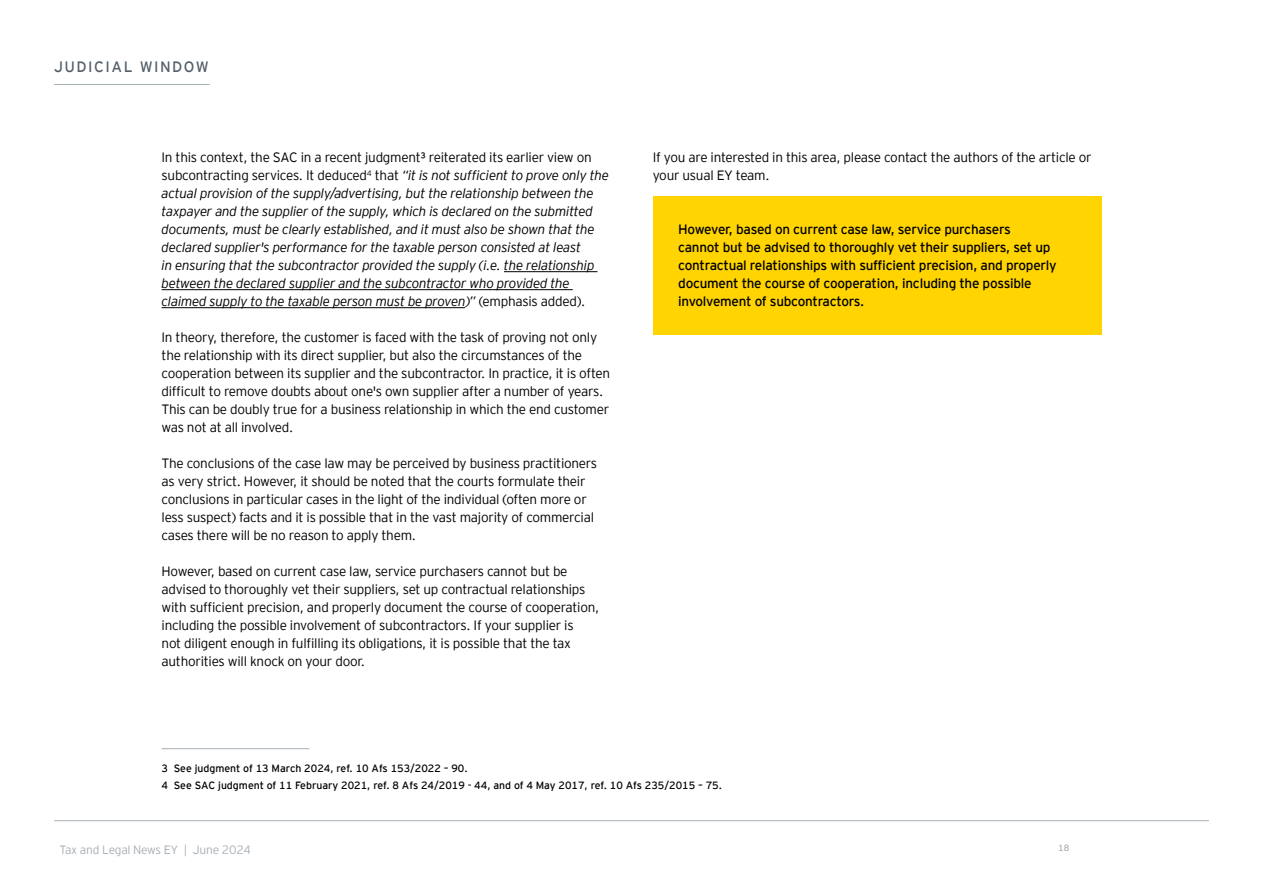
<style>
.page{position:relative;width:1263px;height:893px;background:#fff}
.page>*{position:absolute;margin:0;border:0;box-sizing:border-box;transform-origin:0 0}
.t1{font:15px "EY Interstate";letter-spacing:.1em;color:#54606b}
.t2{font:300 13.5px/18px "EY Interstate";letter-spacing:-.02em;color:#000}
.t3{font:italic 300 13.5px/18px "EY Interstate";letter-spacing:-.02em;color:#000}
.t4{font:13.5px/18px "EY Interstate";letter-spacing:-.02em;color:#000}
.t5{font:300 12px "EY Interstate";letter-spacing:-.02em;color:#a7afb5}
.t6{font:10.5px/16.5px "EY Interstate";color:#000}
.t7{font:9px "EY Interstate";color:#a7afb5}
.s1{font-style:normal}
</style>
<div class="page">
<hr style="left:54px;top:820px;width:1155px;height:1px;background:#a7afb5">
<hr style="left:504px;top:271px;width:93px;height:1px;background:#000">
<hr style="left:162px;top:289px;width:411px;height:1px;background:#000">
<hr style="left:162px;top:307px;width:303px;height:1px;background:#000">
<div style="left:653px;top:197px;width:448px;height:138px;background:#ffd400"></div>
<hr style="left:54px;top:84px;width:156px;height:1px;background:#a7afb5">
<hr style="left:162px;top:748px;width:147px;height:1px;background:#a7afb5">
<p class="t1" style="left:54px;top:56px;width:156px">JUDICIAL WINDOW</p>
<p class="t3" style="left:162px;top:147px;width:449px"><span class="s1">In this context, the SAC in a recent judgment3 reiterated its earlier view on subcontracting services. It deduced</span><sup>4</sup> <span class="s1">that</span> “it is not sufficient to prove only the actual provision of the supply/advertising, but the relationship between the taxpayer and the supplier of the supply, which is declared on the submitted documents, must be clearly established, and it must also be shown that the declared supplier's performance for the taxable person consisted at least<br>in ensuring that the subcontractor provided the supply (i.e. the relationship between the declared supplier and the subcontractor who provided the claimed supply to the taxable person must be proven)” <span class="s1">(emphasis added).</span></p>
<p class="t2" style="left:162px;top:327px;width:450px">In theory, therefore, the customer is faced with the task of proving not only the relationship with its direct supplier, but also the circumstances of the cooperation between its supplier and the subcontractor. In practice, it is often difficult to remove doubts about one's own supplier after a number of years.<br>This can be doubly true for a business relationship in which the end customer was not at all involved.</p>
<p class="t2" style="left:162px;top:453px;width:437px">The conclusions of the case law may be perceived by business practitioners as very strict. However, it should be noted that the courts formulate their conclusions in particular cases in the light of the individual (often more or less suspect) facts and it is possible that in the vast majority of commercial cases there will be no reason to apply them.</p>
<p class="t2" style="left:162px;top:561px;width:439px">However, based on current case law, service purchasers cannot but be advised to thoroughly vet their suppliers, set up contractual relationships with sufficient precision, and properly document the course of cooperation, including the possible involvement of subcontractors. If your supplier is<br>not diligent enough in fulfilling its obligations, it is possible that the tax authorities will knock on your door.</p>
<p class="t2" style="left:653px;top:147px;width:440px">If you are interested in this area, please contact the authors of the article or your usual EY team.</p>
<p class="t4" style="left:678px;top:219px;width:380px">However, based on current case law, service purchasers<br>cannot but be advised to thoroughly vet their suppliers, set up contractual relationships with sufficient precision, and properly document the course of cooperation, including the possible involvement of subcontractors.</p>
<p class="t6" style="left:162px;top:760px;width:562px">3 See judgment of 13 March 2024, ref. 10 Afs 153/2022 – 90.<br>4 See SAC judgment of 11 February 2021, ref. 8 Afs 24/2019 - 44, and of 4 May 2017, ref. 10 Afs 235/2015 – 75.</p>
<p class="t5" style="left:60px;top:841px;width:193px">Tax and Legal News EY | June 2024</p>
<p class="t7" style="left:1058px;top:842px;width:12px">18</p>
</div>
